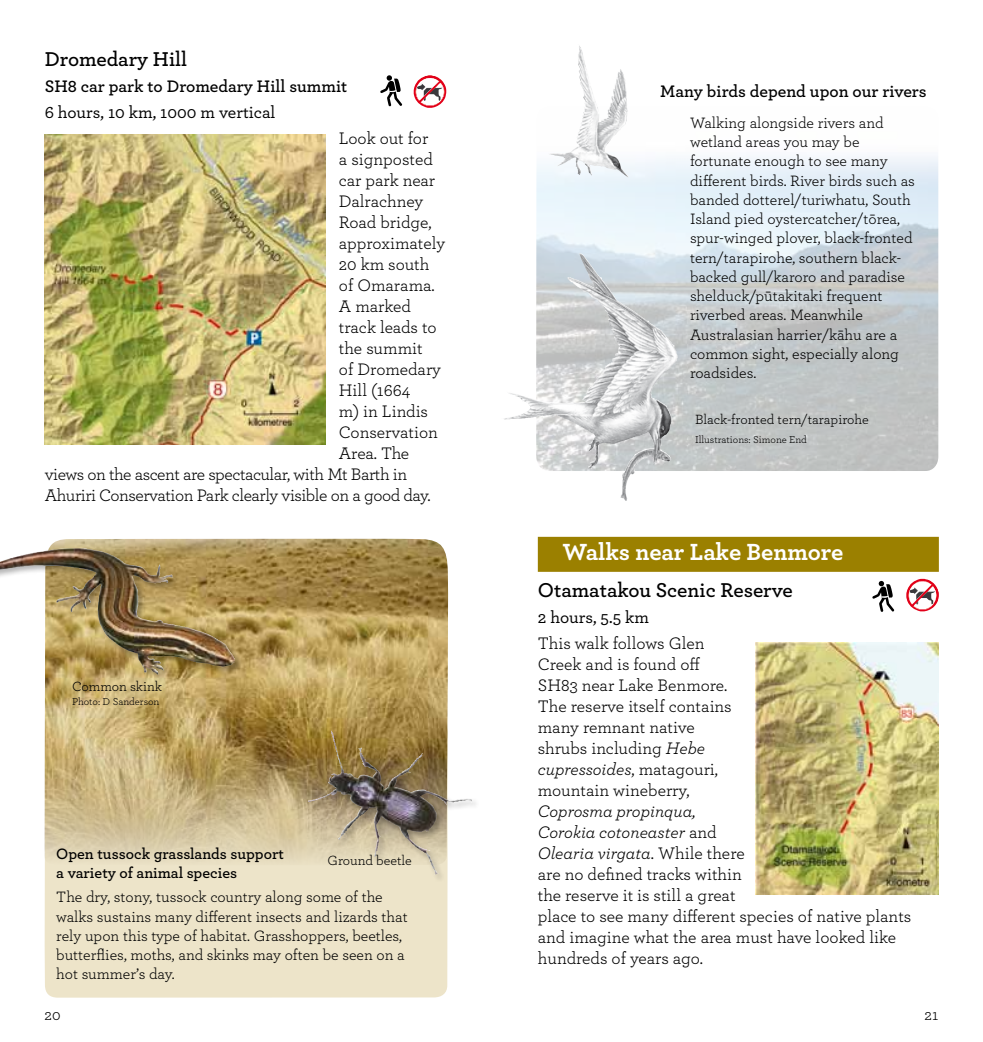
<style>
.page{position:relative;width:983px;height:1042px;background:#fff}
.page>*{position:absolute;margin:0;border:0;box-sizing:border-box;transform-origin:0 0}
.t1{font:700 24.5px "Archer";letter-spacing:-.005em;color:#fff}
.t2{font:600 21px "Archer";color:#000}
.t3{font:17.5px/21px "Archer";color:#000}
.t4{font:17.5px "Archer";letter-spacing:-.025em;color:#000}
.t5{font:600 17.5px "Archer";color:#000}
.t6{font:500 17.5px "Archer";color:#000}
.t7{font:15.75px/19.2px "Archer";color:#000}
.t8{font:600 15.75px/19.2px "Archer";color:#000}
.t9{font:14px "Archer";color:#000}
.t10{font:10.5px "Archer";color:#000}
.s1{font-style:italic}
</style>
<div class="page">
<img style="left:45px;top:135px;width:280px;height:309px">
<img style="left:755px;top:642px;width:183px;height:252px">
<div style="left:44px;top:865px;width:403px;height:133px;background:#ede4c9"></div>
<img style="left:44px;top:539px;width:404px;height:326px">
<div style="left:306px;top:729px;width:174px;height:154px;background:#000;opacity:.3"></div>
<img style="left:308px;top:730px;width:53px;height:102px">
<div style="left:0;top:546px;width:243px;height:137px;background:#000;opacity:.3"></div>
<img style="left:0;top:548px;width:96px;height:64px">
<svg style="left:380px;top:75px;width:22px;height:31px"></svg>
<img style="left:413px;top:75px;width:33px;height:33px">
<svg style="left:872px;top:581px;width:22px;height:31px"></svg>
<img style="left:906px;top:579px;width:32px;height:32px">
<div style="left:537px;top:537px;width:401px;height:35px;background:#9b8000"></div>
<img style="left:536px;top:106px;width:402px;height:365px">
<img style="left:548px;top:46px;width:37px;height:107px">
<img style="left:567px;top:254px;width:47px;height:83px">
<h2 class="t2" style="left:45px;top:43px;width:144px">Dromedary Hill</h2>
<p class="t5" style="left:45px;top:73px;width:304px">SH8 car park to Dromedary Hill summit</p>
<p class="t6" style="left:45px;top:99px;width:232px">6 hours, 10 km, 1000 m vertical</p>
<p class="t3" style="left:339px;top:127px;width:91px">Look out for</p>
<p class="t3" style="left:339px;top:148px;width:96px">a signposted</p>
<p class="t3" style="left:339px;top:169px;width:98px">car park near</p>
<p class="t3" style="left:339px;top:190px;width:86px">Dalrachney</p>
<p class="t3" style="left:339px;top:211px;width:94px">Road bridge,</p>
<p class="t3" style="left:339px;top:232px;width:108px">approximately</p>
<p class="t3" style="left:339px;top:253px;width:92px">20 km south</p>
<p class="t3" style="left:339px;top:274px;width:97px">of Omarama.</p>
<p class="t3" style="left:339px;top:295px;width:74px">A marked</p>
<p class="t3" style="left:339px;top:316px;width:99px">track leads to</p>
<p class="t3" style="left:339px;top:337px;width:85px">the summit</p>
<p class="t3" style="left:339px;top:358px;width:104px">of Dromedary</p>
<p class="t3" style="left:339px;top:379px;width:73px">Hill (1664</p>
<p class="t3" style="left:339px;top:400px;width:91px">m) in Lindis</p>
<p class="t3" style="left:339px;top:421px;width:101px">Conservation</p>
<p class="t3" style="left:339px;top:442px;width:72px">Area. The</p>
<p class="t4" style="left:45px;top:462px;width:364px">views on the ascent are spectacular, with Mt Barth in</p>
<p class="t4" style="left:45px;top:483px;width:387px">Ahuriri Conservation Park clearly visible on a good day.</p>
<p class="t9" style="left:72px;top:676px;width:91px">Common skink</p>
<p class="t10" style="left:72px;top:694px;width:89px">Photo: D Sanderson</p>
<p class="t8" style="left:56px;top:843px;width:229px">Open tussock grasslands support a variety of animal species</p>
<p class="t7" style="left:56px;top:887px;width:353px">The dry, stony, tussock country along some of the walks sustains many different insects and lizards that rely upon this type of habitat. Grasshoppers, beetles, butterflies, moths, and skinks may often be seen on a hot summer’s day.</p>
<p class="t9" style="left:327px;top:850px;width:86px">Ground beetle</p>
<p class="t5" style="left:660px;top:78px;width:268px">Many birds depend upon our rivers</p>
<p class="t7" style="left:690px;top:112px;width:226px">Walking alongside rivers and wetland areas you may be fortunate enough to see many different birds. River birds such as banded dotterel/turiwhatu, South<br>Island pied oystercatcher/tōrea, spur-winged plover, black-fronted tern/tarapirohe, southern black&shy;backed gull/karoro and paradise shelduck/pūtakitaki frequent riverbed areas. Meanwhile<br>Australasian harrier/kāhu are a common sight, especially along roadsides.</p>
<p class="t9" style="left:694px;top:410px;width:175px">Black-fronted tern/tarapirohe</p>
<p class="t10" style="left:694px;top:432px;width:113px">Illustrations: Simone End</p>
<h1 class="t1" style="left:562px;top:533px;width:282px">Walks near Lake Benmore</h1>
<h2 class="t2" style="left:537px;top:574px;width:256px">Otamatakou Scenic Reserve</h2>
<p class="t6" style="left:537px;top:605px;width:113px">2 hours, 5.5 km</p>
<p class="t3" style="left:537px;top:632px;width:195px">This walk follows Glen<br>Creek and is found off<br>SH83 near Lake Benmore.<br>The reserve itself contains many remnant native shrubs including <span class="s1">Hebe cupressoides</span>, matagouri, mountain wineberry,</p>
<p class="t3" style="left:537px;top:800px;width:375px"><span class="s1">Coprosma propinqua,<br>Corokia cotoneaster</span> and<br><span class="s1">Olearia virgata</span>. While there<br>are no defined tracks within<br>the reserve it is still a great<br>place to see many different species of native plants and imagine what the area must have looked like hundreds of years ago.</p>
<p class="t7" style="left:45px;top:1004px;width:18px">20</p>
<p class="t7" style="left:924px;top:1004px;width:15px">21</p>
</div>
